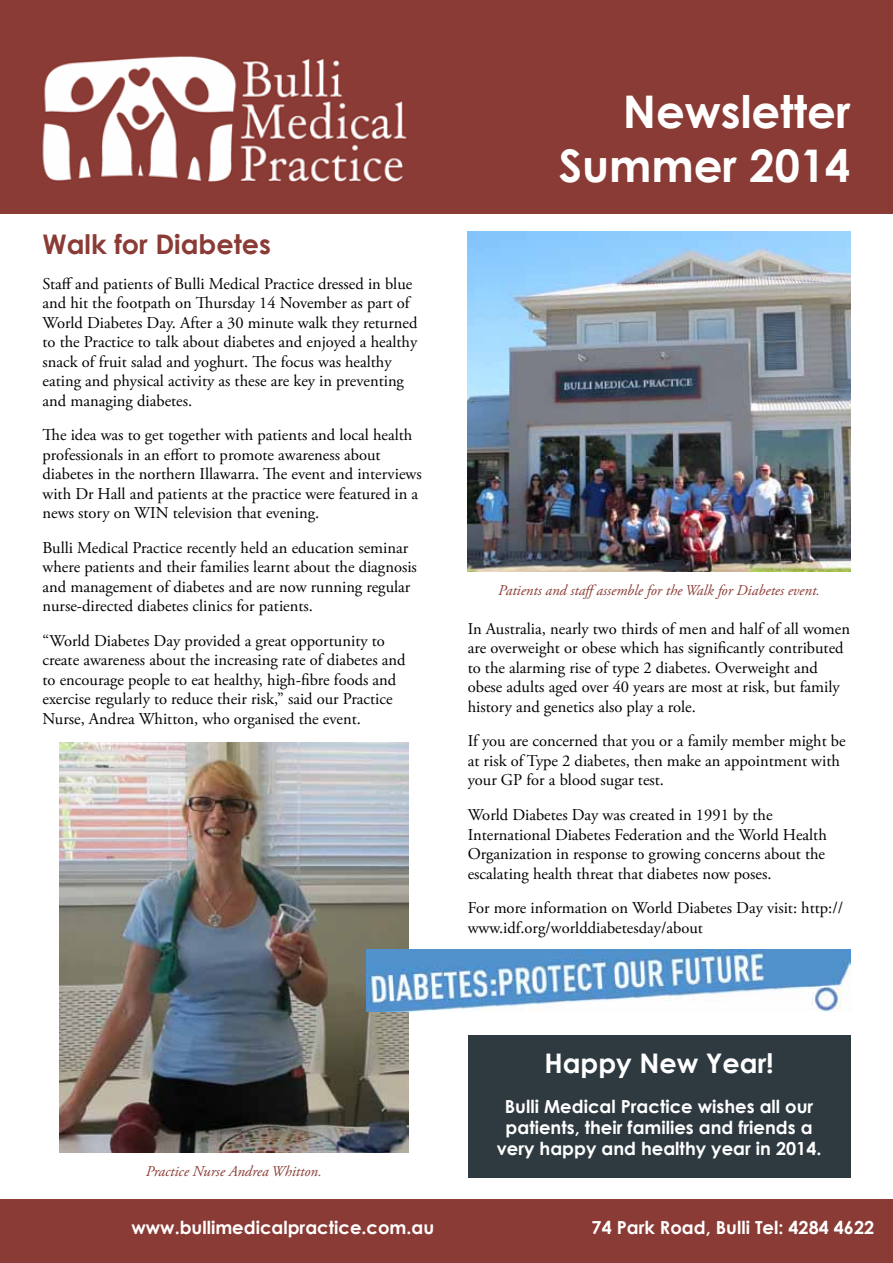
<style>
.page{position:relative;width:893px;height:1263px;background:#fff}
.page>*{position:absolute;margin:0;border:0;box-sizing:border-box;transform-origin:0 0}
.t1{font:700 45px/54px "Century Gothic";color:#fff;text-align:right}
.t2{font:700 27px "Century Gothic";color:#8b3b35}
.t3{font:700 27px "Century Gothic";color:#fff}
.t4{font:700 18px/21px "Century Gothic";color:#fff;text-align:center}
.t5{font:16.5px/19.5px "Adobe Garamond Pro";color:#000}
.t6{font:italic 15px "Adobe Garamond Pro";color:#8b3b35}
</style>
<div class="page">
<div style="left:0;top:0;width:893px;height:213px;background:#8b3b35"></div>
<div style="left:0;top:1199px;width:893px;height:64px;background:#8b3b35"></div>
<img style="left:42px;top:56px;width:365px;height:126px">
<div style="left:468px;top:1035px;width:382px;height:143px;background:#2e3a40"></div>
<img style="left:468px;top:232px;width:382px;height:340px">
<img style="left:59px;top:742px;width:349px;height:410px">
<img style="left:367px;top:949px;width:483px;height:62px">
<h1 class="t1" style="left:559px;top:82px;width:293px">Newsletter<br>Summer 2014</h1>
<h2 class="t2" style="left:43px;top:224px;width:230px">Walk for Diabetes</h2>
<p class="t5" style="left:43px;top:274px;width:376px">Staff and patients of Bulli Medical Practice dressed in blue and hit the footpath on Thursday 14 November as part of World Diabetes Day. After a 30 minute walk they returned to the Practice to talk about diabetes and enjoyed a healthy snack of fruit salad and yoghurt. The focus was healthy eating and physical activity as these are key in preventing and managing diabetes.</p>
<p class="t5" style="left:43px;top:426px;width:381px">The idea was to get together with patients and local health professionals in an effort to promote awareness about diabetes in the northern Illawarra. The event and interviews with Dr Hall and patients at the practice were featured in a news story on WIN television that evening.</p>
<p class="t5" style="left:43px;top:538px;width:376px">Bulli Medical Practice recently held an education seminar where patients and their families learnt about the diagnosis and management of diabetes and are now running regular nurse-directed diabetes clinics for patients.</p>
<p class="t5" style="left:43px;top:631px;width:365px">“World Diabetes Day provided a great opportunity to create awareness about the increasing rate of diabetes and to encourage people to eat healthy, high-fibre foods and exercise regularly to reduce their risk,” said our Practice Nurse, Andrea Whitton, who organised the event.</p>
<p class="t5" style="left:468px;top:619px;width:384px">In Australia, nearly two thirds of men and half of all women are overweight or obese which has significantly contributed to the alarming rise of type 2 diabetes. Overweight and obese adults aged over 40 years are most at risk, but family history and genetics also play a role.</p>
<p class="t5" style="left:468px;top:732px;width:379px">If you are concerned that you or a family member might be at risk of Type 2 diabetes, then make an appointment with your GP for a blood sugar test.</p>
<p class="t5" style="left:468px;top:805px;width:361px">World Diabetes Day was created in 1991 by the International Diabetes Federation and the World Health Organization in response to growing concerns about the escalating health threat that diabetes now poses.</p>
<p class="t5" style="left:468px;top:899px;width:377px">For more information on World Diabetes Day visit: http:// www.idf.org/worlddiabetesday/about</p>
<p class="t6" style="left:498px;top:581px;width:323px">Patients and staffassemble for the Walk for Diabetes event.</p>
<p class="t6" style="left:146px;top:1162px;width:177px">Practice Nurse Andrea Whitton.</p>
<h2 class="t3" style="left:544px;top:1042px;width:231px">Happy New Year!</h2>
<p class="t4" style="left:497px;top:1095px;width:326px">Bulli Medical Practice wishes all our patients, their families and friends a very happy and healthy year in 2014.</p>
<p class="t4" style="left:131px;top:1216px;width:304px">www.bullimedicalpractice.com.au</p>
<p class="t4" style="left:592px;top:1216px;width:284px">74 Park Road, Bulli Tel: 4284 4622</p>
</div>
